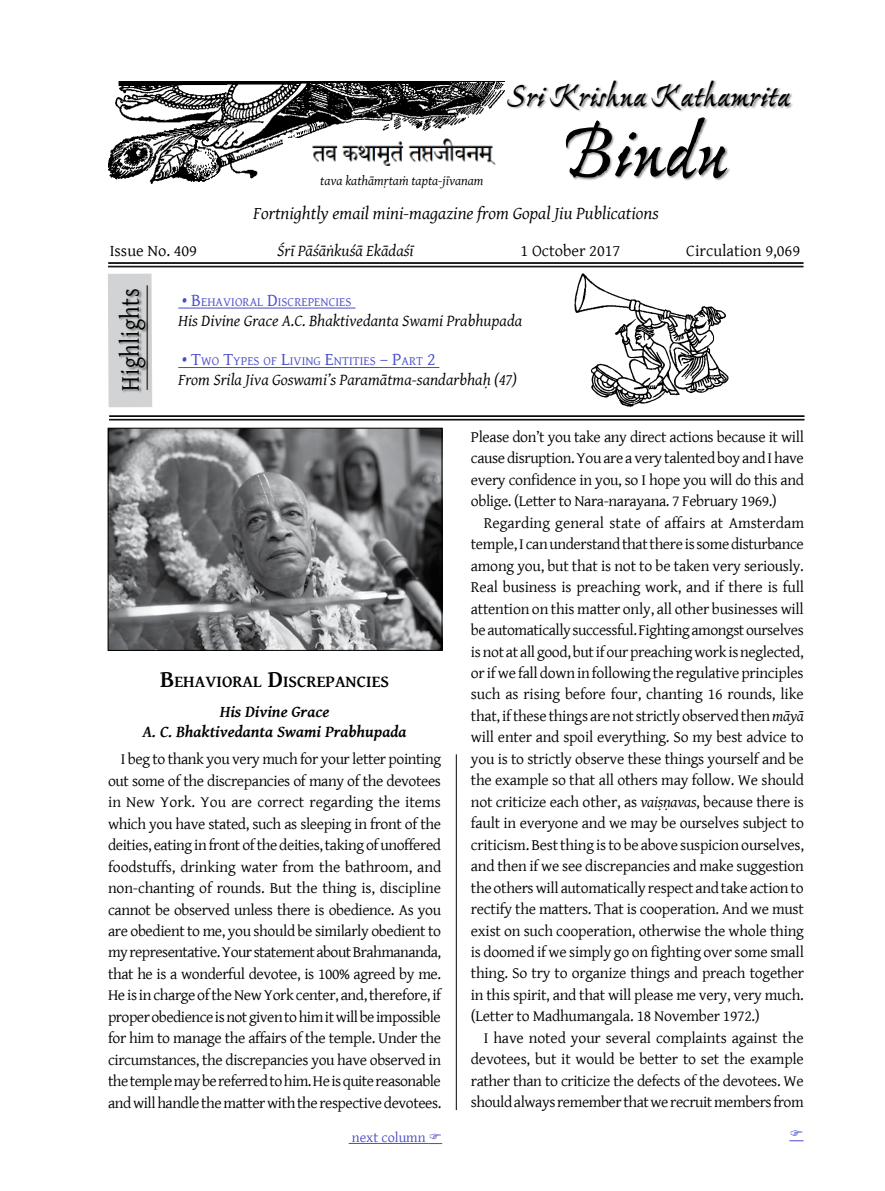
<style>
.page{position:relative;width:885px;height:1191px;background:#fff}
.page>*{position:absolute;margin:0;border:0;box-sizing:border-box;transform-origin:0 0}
.t1{font:700 81px "Ex Ponto Pro";letter-spacing:-.01em;color:#000}
.t2{font:700 33.9px "Ex Ponto Pro";letter-spacing:-.01em;color:#000}
.t3{font:27px "Gentium Basic";letter-spacing:.025em;color:#000;scale:.84 1}
.t4{font:italic 18px "Gentium Basic";color:#000}
.t5{font:700 16.8px "Gentium Basic";color:#000}
.t6{font:italic 16.5px "Gentium Basic";color:#000}
.t7{font:italic 700 16.5px/19.6px "Gentium Basic";color:#000;text-align:center}
.t8{font:16.5px "Gentium Basic";color:#000}
.t9{font:15.75px/21.5px "Gentium Basic";letter-spacing:-.025em;color:#000;text-align:justify}
.t10{font:14.25px "Gentium Basic";color:#494cc9}
.t11{font:italic 13.5px "Gentium Basic";color:#000}
.t12{font:12.6px "Gentium Basic";color:#494cc9}
.s1{font-style:inherit}
.s2{font-size:18px}
.s3{font-size:24px}
.s4{font-style:italic}
</style>
<div class="page">
<img style="left:108px;top:81px;width:396px;height:102px">
<div style="left:507px;top:80px;width:286px;height:32px;background:#000;opacity:.45"></div>
<div style="left:565px;top:117px;width:165px;height:64px;background:#000;opacity:.45"></div>
<img style="left:284px;top:139px;width:220px;height:28px">
<div style="left:108px;top:274px;width:44px;height:133px;background:#d1d3d4"></div>
<div style="left:146px;top:285px;width:5px;height:108px;background:#cacccd"></div>
<hr style="left:147px;top:285px;width:1px;height:105px;background:#000">
<div style="left:118px;top:289px;width:31px;height:104px;background:#000;opacity:.45"></div>
<hr style="left:109px;top:416px;width:695px;height:1px;background:#000">
<hr style="left:109px;top:415px;width:695px;height:1px;background:#000">
<hr style="left:109px;top:420px;width:695px;height:1px;background:#000">
<hr style="left:109px;top:419px;width:695px;height:1px;background:#000">
<hr style="left:108px;top:263px;width:695px;height:1px;background:#000">
<hr style="left:108px;top:262px;width:695px;height:1px;background:#000">
<hr style="left:108px;top:267px;width:695px;height:1px;background:#000">
<hr style="left:108px;top:266px;width:695px;height:1px;background:#000">
<hr style="left:456px;top:754px;width:1px;height:356px;background:#000">
<hr style="left:348px;top:1143px;width:80px;height:1px;background:#494cc9">
<hr style="left:178px;top:307px;width:177px;height:1px;background:#494cc9">
<hr style="left:178px;top:367px;width:261px;height:1px;background:#494cc9">
<img style="left:110px;top:430px;width:330px;height:218px">
<div style="left:108px;top:428px;width:334px;height:222px;border:1px solid #000"></div>
<img style="left:574px;top:273px;width:155px;height:134px">
<svg style="left:428px;top:1143px;width:14px;height:1px"></svg>
<svg style="left:789px;top:1140px;width:14px;height:1px"></svg>
<p class="t11" style="left:320px;top:170px;width:165px">tava kathāmṛtaṁ tapta-jīvanam</p>
<h2 class="t2" style="left:507px;top:74px;width:284px">Sri Krishna Kathamrita</h2>
<h1 class="t1" style="left:561px;top:102px;width:167px">Bindu</h1>
<p class="t4" style="left:253px;top:199px;width:407px">Fortnightly email mini-magazine from Gopal Jiu Publications</p>
<p class="t8" style="left:110px;top:239px;width:89px">Issue No. 409</p>
<p class="t6" style="left:277px;top:239px;width:138px">Śrī Pāśāṅkuśā Ekādaśī</p>
<p class="t8" style="left:520px;top:239px;width:101px">1 October 2017</p>
<p class="t8" style="left:686px;top:239px;width:115px">Circulation <span class="s1">9,069</span></p>
<h3 class="t3" style="left:110px;top:390px;width:123px;rotate:-90deg">Highlights</h3>
<p class="t12" style="left:182px;top:292px;width:171px"><span class="s2">• B</span>EHAVIORAL <span class="s2">D</span>ISCREPENCIES</p>
<p class="t6" style="left:178px;top:308px;width:345px">His Divine Grace A.C. Bhaktivedanta Swami Prabhupada</p>
<p class="t12" style="left:182px;top:352px;width:255px"><span class="s2">• T</span>WO <span class="s2">T</span>YPES OF <span class="s2">L</span>IVING <span class="s2">E</span>NTITIES <span class="s2">– P</span>ART <span class="s2">2</span></p>
<p class="t6" style="left:178px;top:368px;width:340px">From Srila Jiva Goswami’s Paramātma-sandarbhaḥ (47)</p>
<p class="t5" style="left:160px;top:668px;width:230px"><span class="s3">B</span>EHAVIORAL <span class="s3">D</span>ISCREPANCIES</p>
<p class="t7" style="left:142px;top:701px;width:265px">His Divine Grace<br>A. C. Bhaktivedanta Swami Prabhupada</p>
<p class="t9" style="left:108px;top:748px;width:335px;text-indent:13px">I beg to thank you very much for your letter pointing out some of the discrepancies of many of the devotees in New York. You are correct regarding the items which you have stated, such as sleeping in front of the deities, eating in front of the deities, taking of unoffered foodstuffs, drinking water from the bathroom, and non-chanting of rounds. But the thing is, discipline cannot be observed unless there is obedience. As you are obedient to me, you should be similarly obedient to my representative. Your statement about Brahmananda, that he is a wonderful devotee, is 100% agreed by me.<br>He is in charge of the New York center, and, therefore, if proper obedience is not given to him it will be impossible for him to manage the affairs of the temple. Under the circumstances, the discrepancies you have observed in the temple may be referred to him. He is quite reasonable and will handle the matter with the respective devotees.</p>
<p class="t10" style="left:352px;top:1126px;width:75px">next column</p>
<p class="t9" style="left:471px;top:426px;width:334px">Please don’t you take any direct actions because it will cause disruption. You are a very talented boy and I have every confidence in you, so I hope you will do this and oblige. (Letter to Nara-narayana. 7 February 1969.)</p>
<p class="t9" style="left:471px;top:511px;width:334px;text-indent:13px">Regarding general state of affairs at Amsterdam temple, I can understand that there is some disturbance among you, but that is not to be taken very seriously.<br>Real business is preaching work, and if there is full attention on this matter only, all other businesses will be automatically successful. Fighting amongst ourselves is not at all good, but if our preaching work is neglected, or if we fall down in following the regulative principles such as rising before four, chanting 16 rounds, like that, if these things are not strictly observed then <span class="s4">māyā </span>will enter and spoil everything. So my best advice to you is to strictly observe these things yourself and be the example so that all others may follow. We should not criticize each other, as <span class="s4">vaiṣṇavas</span>, because there is fault in everyone and we may be ourselves subject to criticism. Best thing is to be above suspicion ourselves, and then if we see discrepancies and make suggestion the others will automatically respect and take action to rectify the matters. That is cooperation. And we must exist on such cooperation, otherwise the whole thing is doomed if we simply go on fighting over some small thing. So try to organize things and preach together in this spirit, and that will please me very, very much. (Letter to Madhumangala. 18 November 1972.)</p>
<p class="t9" style="left:471px;top:1026px;width:334px;text-indent:13px">I have noted your several complaints against the devotees, but it would be better to set the example rather than to criticize the defects of the devotees. We should always remember that we recruit members from</p>
</div>
